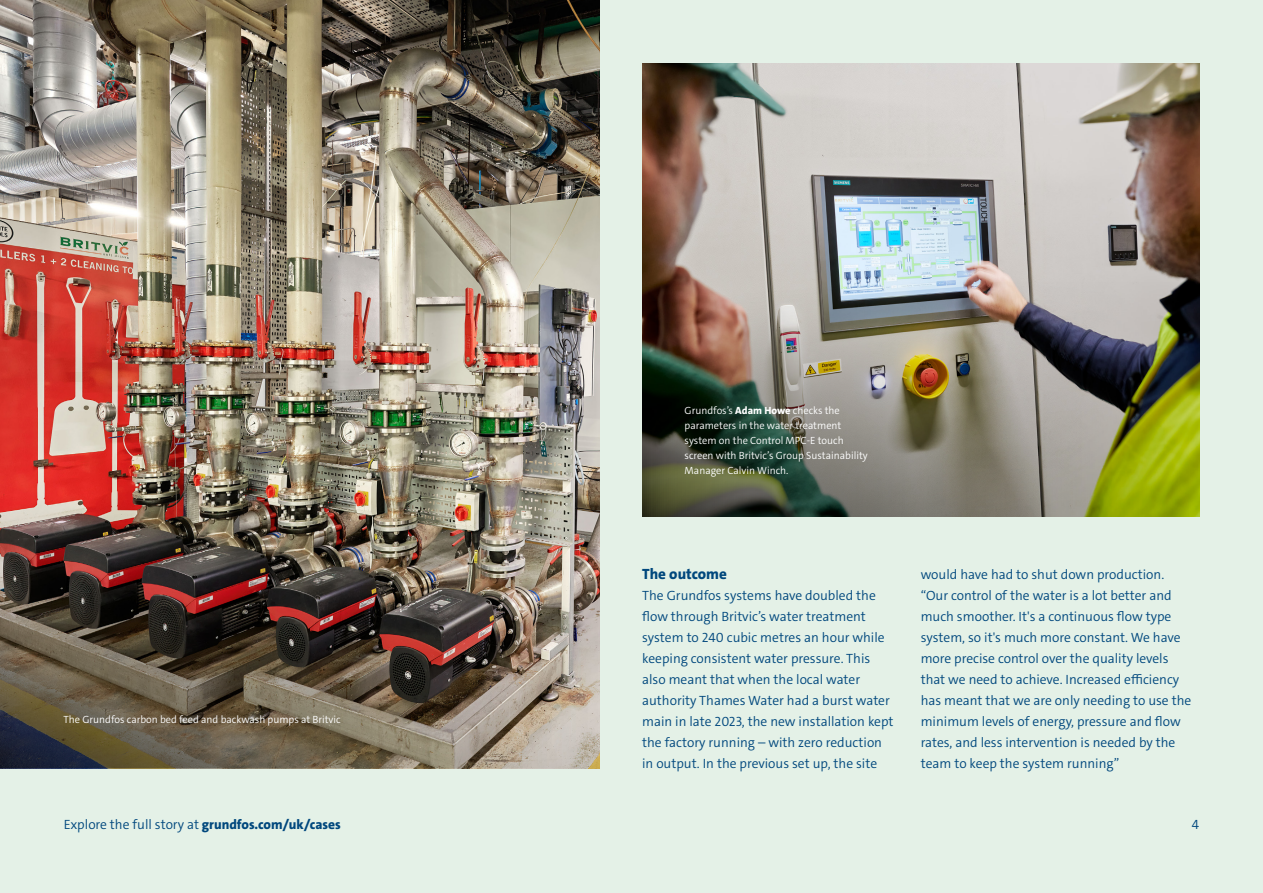
<style>
.page{position:relative;width:1263px;height:893px;background:#e4f1e7}
.page>*{position:absolute;margin:0;border:0;box-sizing:border-box;transform-origin:0 0}
.t1{font:800 15px "Grundfos The Sans";color:#00477d}
.t2{font:300 13.5px/21px "Grundfos The Sans";color:#00477d}
.t3{font:300 10.5px/15px "Grundfos The Sans";color:#fff}
.s1{font-weight:800}
</style>
<div class="page">
<img style="left:0;top:0;width:600px;height:501px">
<img style="left:0;top:501px;width:600px;height:267px">
<img style="left:0;top:549px;width:600px;height:218px">
<img style="left:642px;top:64px;width:557px;height:219px">
<img style="left:642px;top:283px;width:557px;height:233px">
<p class="t3" style="left:64px;top:712px;width:279px">The Grundfos carbon bed feed and backwash pumps at Britvic</p>
<p class="t3" style="left:685px;top:403px;width:185px">Grundfos’s <span class="s1">Adam Howe</span> checks the parameters in the water treatment system on the Control MPC-E touch screen with Britvic’s Group Sustainability Manager Calvin Winch.</p>
<p class="t1" style="left:642px;top:564px;width:86px">The outcome</p>
<p class="t2" style="left:642px;top:585px;width:253px">The Grundfos systems have doubled the flow through Britvic’s water treatment system to 240 cubic metres an hour while keeping consistent water pressure. This also meant that when the local water authority Thames Water had a burst water main in late 2023, the new installation kept the factory running – with zero reduction in output. In the previous set up, the site</p>
<p class="t2" style="left:921px;top:564px;width:272px">would have had to shut down production. “Our control of the water is a lot better and much smoother. It's a continuous flow type system, so it's much more constant. We have more precise control over the quality levels that we need to achieve. Increased efficiency has meant that we are only needing to use the minimum levels of energy, pressure and flow rates, and less intervention is needed by the team to keep the system running”</p>
<p class="t2" style="left:64px;top:814px;width:278px">Explore the full story at <span class="s1">grundfos.com/uk/cases</span></p>
<p class="t2" style="left:1192px;top:814px;width:9px">4</p>
</div>
